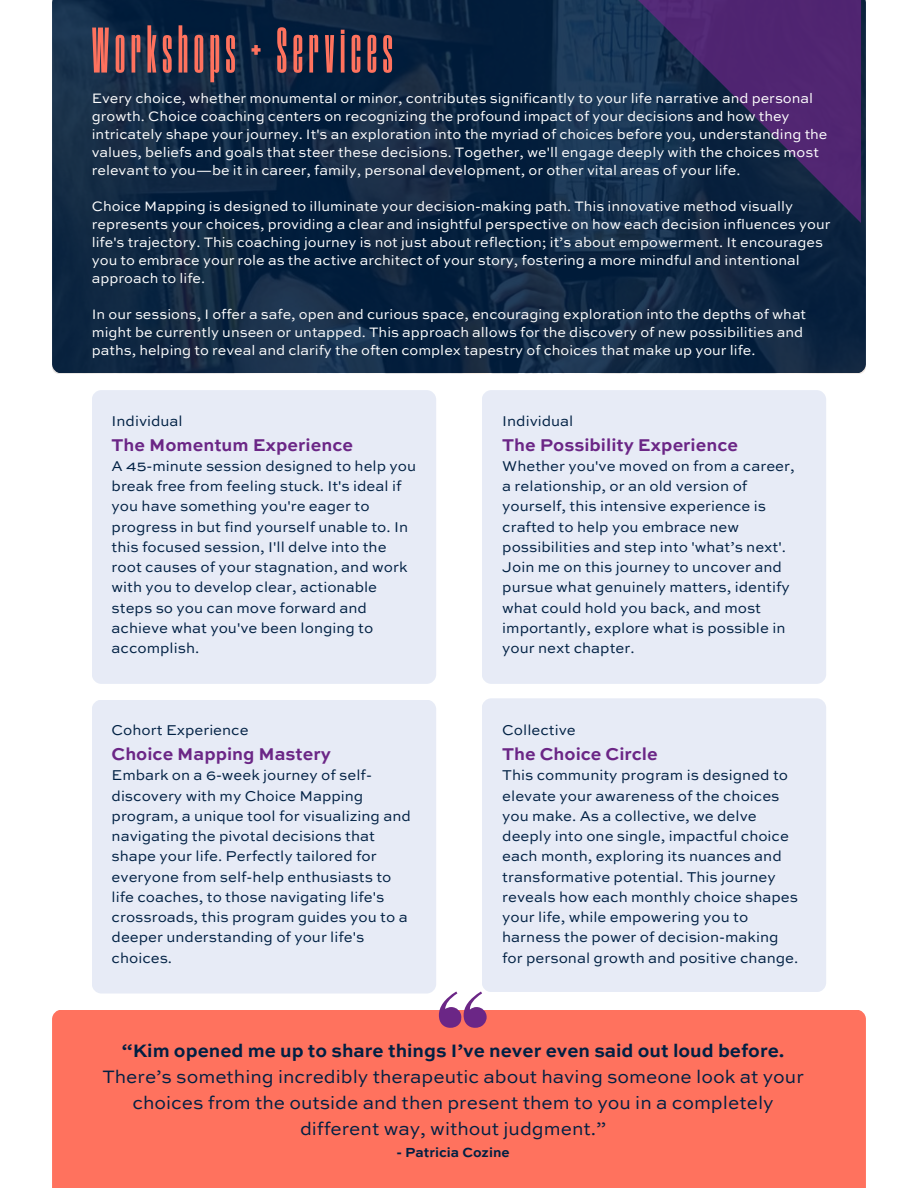
<style>
.page{position:relative;width:918px;height:1188px;background:#fff}
.page>*{position:absolute;margin:0;border:0;box-sizing:border-box;transform-origin:0 0}
.t1{font:700 75px "Ad U Sans";letter-spacing:.08em;color:#ff725e}
.t2{font:18.9px/26.1px "Sweet Sans Pro";color:#002043;text-align:center}
.t3{font:700 18.9px "Sweet Sans Pro";color:#002043}
.t4{font:700 18px "Sweet Sans Pro";color:#6b2686}
.t5{font:15px/20.2px "Sweet Sans Pro";color:#002043}
.t6{font:14.4px/18px "Sweet Sans Pro";color:#fff}
.t7{font:700 13.95px "Sweet Sans Pro";color:#002043}
</style>
<div class="page">
<div style="left:92px;top:390px;width:344px;height:294px;background:#e7ebf6;border-radius:10px"></div>
<div style="left:482px;top:390px;width:344px;height:294px;background:#e7ebf6;border-radius:10px"></div>
<img style="left:52px;top:0;width:813px;height:374px">
<div style="left:482px;top:698px;width:344px;height:294px;background:#e7ebf6;border-radius:10px"></div>
<div style="left:92px;top:700px;width:344px;height:294px;background:#e7ebf6;border-radius:10px"></div>
<svg style="left:638px;top:0;width:222px;height:222px;background:#2f275b"></svg>
<div style="left:52px;top:1010px;width:814px;height:178px;background:#ff725e"></div>
<svg style="left:439px;top:992px;width:47px;height:36px"></svg>
<h1 class="t1" style="left:92px;top:19px;width:302px">Workshops + Services</h1>
<p class="t6" style="left:92px;top:89px;width:737px">Every choice, whether monumental or minor, contributes significantly to your life narrative and personal growth. Choice coaching centers on recognizing the profound impact of your decisions and how they intricately shape your journey. It's an exploration into the myriad of choices before you, understanding the values, beliefs and goals that steer these decisions. Together, we'll engage deeply with the choices most relevant to you—be it in career, family, personal development, or other vital areas of your life.</p>
<p class="t6" style="left:92px;top:197px;width:740px">Choice Mapping is designed to illuminate your decision-making path. This innovative method visually represents your choices, providing a clear and insightful perspective on how each decision influences your life's trajectory. This coaching journey is not just about reflection; it’s about empowerment. It encourages you to embrace your role as the active architect of your story, fostering a more mindful and intentional approach to life.</p>
<p class="t6" style="left:92px;top:305px;width:716px">In our sessions, I offer a safe, open and curious space, encouraging exploration into the depths of what might be currently unseen or untapped. This approach allows for the discovery of new possibilities and paths, helping to reveal and clarify the often complex tapestry of choices that make up your life.</p>
<p class="t5" style="left:112px;top:410px;width:73px">Individual</p>
<p class="t4" style="left:112px;top:431px;width:243px">The Momentum Experience</p>
<p class="t5" style="left:112px;top:455px;width:306px">A 45-minute session designed to help you break free from feeling stuck. It's ideal if you have something you're eager to progress in but find yourself unable to. In this focused session, I'll delve into the root causes of your stagnation, and work with you to develop clear, actionable steps so you can move forward and achieve what you've been longing to accomplish.</p>
<p class="t5" style="left:112px;top:720px;width:139px">Cohort Experience</p>
<p class="t4" style="left:112px;top:740px;width:221px">Choice Mapping Mastery</p>
<p class="t5" style="left:112px;top:765px;width:301px">Embark on a 6-week journey of self&shy;discovery with my Choice Mapping program, a unique tool for visualizing and navigating the pivotal decisions that shape your life. Perfectly tailored for everyone from self-help enthusiasts to life coaches, to those navigating life's crossroads, this program guides you to a deeper understanding of your life's choices.</p>
<p class="t5" style="left:502px;top:410px;width:73px">Individual</p>
<p class="t4" style="left:502px;top:431px;width:237px">The Possibility Experience</p>
<p class="t5" style="left:502px;top:455px;width:294px">Whether you've moved on from a career, a relationship, or an old version of yourself, this intensive experience is crafted to help you embrace new possibilities and step into 'what’s next'.<br>Join me on this journey to uncover and pursue what genuinely matters, identify what could hold you back, and most importantly, explore what is possible in your next chapter.</p>
<p class="t5" style="left:502px;top:720px;width:75px">Collective</p>
<p class="t4" style="left:502px;top:740px;width:157px">The Choice Circle</p>
<p class="t5" style="left:502px;top:765px;width:298px">This community program is designed to elevate your awareness of the choices you make. As a collective, we delve deeply into one single, impactful choice each month, exploring its nuances and transformative potential. This journey reveals how each monthly choice shapes your life, while empowering you to harness the power of decision-making for personal growth and positive change.</p>
<p class="t3" style="left:122px;top:1036px;width:664px">“Kim opened me up to share things I’ve never even said out loud before.</p>
<p class="t2" style="left:102px;top:1063px;width:703px">There’s something incredibly therapeutic about having someone look at your choices from the outside and then present them to you in a completely different way, without judgment.”</p>
<p class="t7" style="left:397px;top:1142px;width:115px">- Patricia Cozine</p>
</div>
